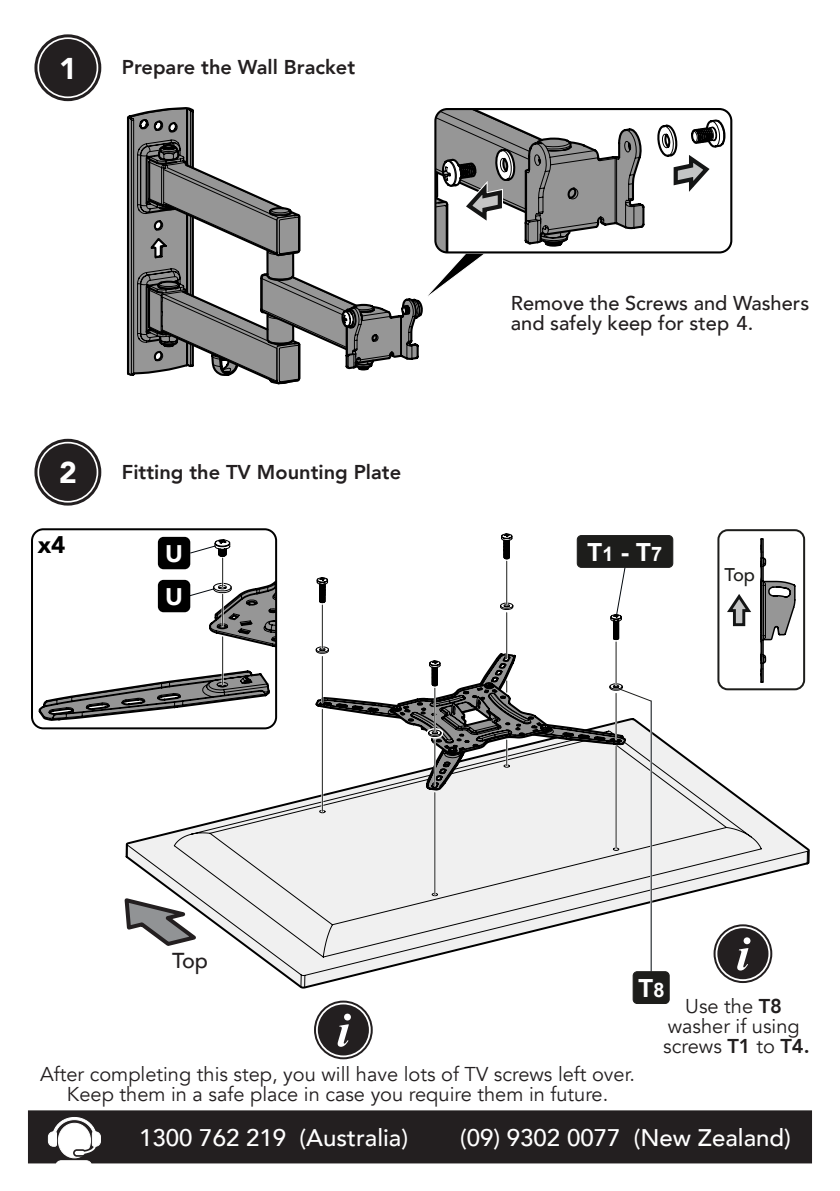
<style>
.page{position:relative;width:840px;height:1191px;background:#fff}
.page>*{position:absolute;margin:0;border:0;box-sizing:border-box;transform-origin:0 0}
.t1{font:900 30px "Avenir";color:#fff}
.t2{font:700 25px "Arial";color:#fff}
.t3{font:500 24px "Avenir";color:#fff}
.t4{font:900 24px/43px "Avenir";color:#fff}
.t5{font:900 24px "Avenir";color:#000}
.t6{font:500 21.6px "Avenir";color:#231f20}
.t7{font:20px/20px "Avenir";color:#231f20;text-align:center}
.t8{font:500 20px/20px "Avenir";color:#231f20}
.t9{font:800 20px "Avenir";color:#231f20}
.t10{font:20px/20px "Avenir";color:#211e1e;text-align:center}
.t11{font:500 18.4px "Avenir";color:#1d1d1b}
.s1{font-size:20px}
.s2{font-weight:800}
</style>
<div class="page">
<svg style="left:124px;top:716px;width:686px;height:273px"></svg>
<hr style="left:614px;top:746px;width:2px;height:102px;background:#fff">
<hr style="left:615px;top:746px;width:1px;height:102px;background:#1d1e1c">
<svg style="left:124px;top:895px;width:79px;height:53px"></svg>
<hr style="left:433px;top:792px;width:2px;height:102px;background:#fff">
<hr style="left:434px;top:792px;width:1px;height:102px;background:#1d1e1c">
<hr style="left:321px;top:709px;width:2px;height:102px;background:#fff">
<hr style="left:321px;top:709px;width:1px;height:102px;background:#1d1e1c">
<div style="left:31px;top:528px;width:246px;height:201px;border:2px solid #000;border-radius:11px"></div>
<svg style="left:37px;top:529px;width:239px;height:193px"></svg>
<div style="left:158px;top:580px;width:32px;height:32px;background:#000;border-radius:6px"></div>
<div style="left:577px;top:535px;width:95px;height:32px;background:#1d1d1b;border-radius:4px"></div>
<div style="left:576px;top:535px;width:96px;height:32px;border:1px solid #1d1d1b;border-radius:4px"></div>
<hr style="left:649px;top:700px;width:2px;height:271px;background:#fff">
<hr style="left:650px;top:700px;width:1px;height:271px;background:#02080e">
<div style="left:632px;top:971px;width:36px;height:32px;background:#1d1d1b;border-radius:4px"></div>
<div style="left:632px;top:971px;width:37px;height:32px;border:1px solid #1d1d1b;border-radius:4px"></div>
<svg style="left:311px;top:533px;width:341px;height:260px"></svg>
<svg style="left:760px;top:538px;width:35px;height:145px"></svg>
<svg style="left:727px;top:594px;width:24px;height:33px"></svg>
<div style="left:717px;top:529px;width:87px;height:161px;border:2px solid #1d1d1b;border-radius:9px"></div>
<div style="left:31px;top:436px;width:73px;height:72px;border:9px solid #fff;border-radius:50%"></div>
<svg style="left:36px;top:440px;width:64px;height:64px"></svg>
<div style="left:34px;top:439px;width:67px;height:66px;border:3px solid #231f20;border-radius:50%"></div>
<div style="left:39px;top:443px;width:58px;height:58px;background:#231f20;border-radius:50%"></div>
<div style="left:29px;top:1111px;width:781px;height:51px;background:#231f20"></div>
<div style="left:28px;top:1110px;width:783px;height:53px;border:2px solid #231f20"></div>
<svg style="left:48px;top:1117px;width:53px;height:47px"></svg>
<svg style="left:315px;top:1001px;width:56px;height:57px"></svg>
<div style="left:314px;top:1000px;width:58px;height:59px;border:2px solid #231f20;border-radius:50%"></div>
<div style="left:317px;top:1004px;width:52px;height:51px;background:#231f20;border-radius:50%"></div>
<svg style="left:337px;top:1013px;width:14px;height:33px"></svg>
<svg style="left:714px;top:925px;width:56px;height:57px"></svg>
<div style="left:713px;top:924px;width:58px;height:59px;border:2px solid #231f20;border-radius:50%"></div>
<div style="left:717px;top:928px;width:51px;height:51px;background:#231f20;border-radius:50%"></div>
<svg style="left:737px;top:937px;width:13px;height:33px"></svg>
<div style="left:31px;top:31px;width:73px;height:73px;border:9px solid #fff;border-radius:50%"></div>
<svg style="left:36px;top:36px;width:64px;height:64px"></svg>
<div style="left:34px;top:34px;width:67px;height:67px;border:3px solid #231f20;border-radius:50%"></div>
<div style="left:39px;top:39px;width:58px;height:57px;background:#231f20;border-radius:50%"></div>
<div style="left:434px;top:108px;width:298px;height:145px;border:2px solid #000;border-radius:12px"></div>
<svg style="left:657px;top:119px;width:69px;height:73px"></svg>
<svg style="left:126px;top:107px;width:519px;height:278px"></svg>
<p class="t1" style="left:59px;top:42px;width:19px">1</p>
<p class="t9" style="left:122px;top:51px;width:235px">Prepare the Wall Bracket</p>
<p class="t1" style="left:59px;top:447px;width:19px">2</p>
<p class="t9" style="left:122px;top:456px;width:280px">Fitting the TV Mounting Plate</p>
<p class="t8" style="left:510px;top:291px;width:300px">Remove the Screws and Washers and safely keep for step 4.</p>
<p class="t5" style="left:38px;top:523px;width:29px">x4</p>
<p class="t2" style="left:587px;top:534px;width:77px">T<span class="s1">1</span> - T<span class="s1">7</span></p>
<p class="t4" style="left:165px;top:531px;width:19px">U<br>U</p>
<p class="t11" style="left:724px;top:559px;width:32px">Top</p>
<p class="t6" style="left:172px;top:942px;width:38px">Top</p>
<p class="t2" style="left:637px;top:970px;width:28px">T<span class="s1">8</span></p>
<p class="t10" style="left:663px;top:996px;width:148px">Use the <span class="s2">T8 </span>washer if using screws <span class="s2">T1</span> to <span class="s2">T4.</span></p>
<p class="t7" style="left:40px;top:1064px;width:596px">After completing this step, you will have lots of TV screws left over.<br>Keep them in a safe place in case you require them in future.</p>
<p class="t3" style="left:139px;top:1117px;width:270px">1300 762 219 (Australia)</p>
<p class="t3" style="left:460px;top:1116px;width:332px">(09) 9302 0077 (New Zealand)</p>
</div>
